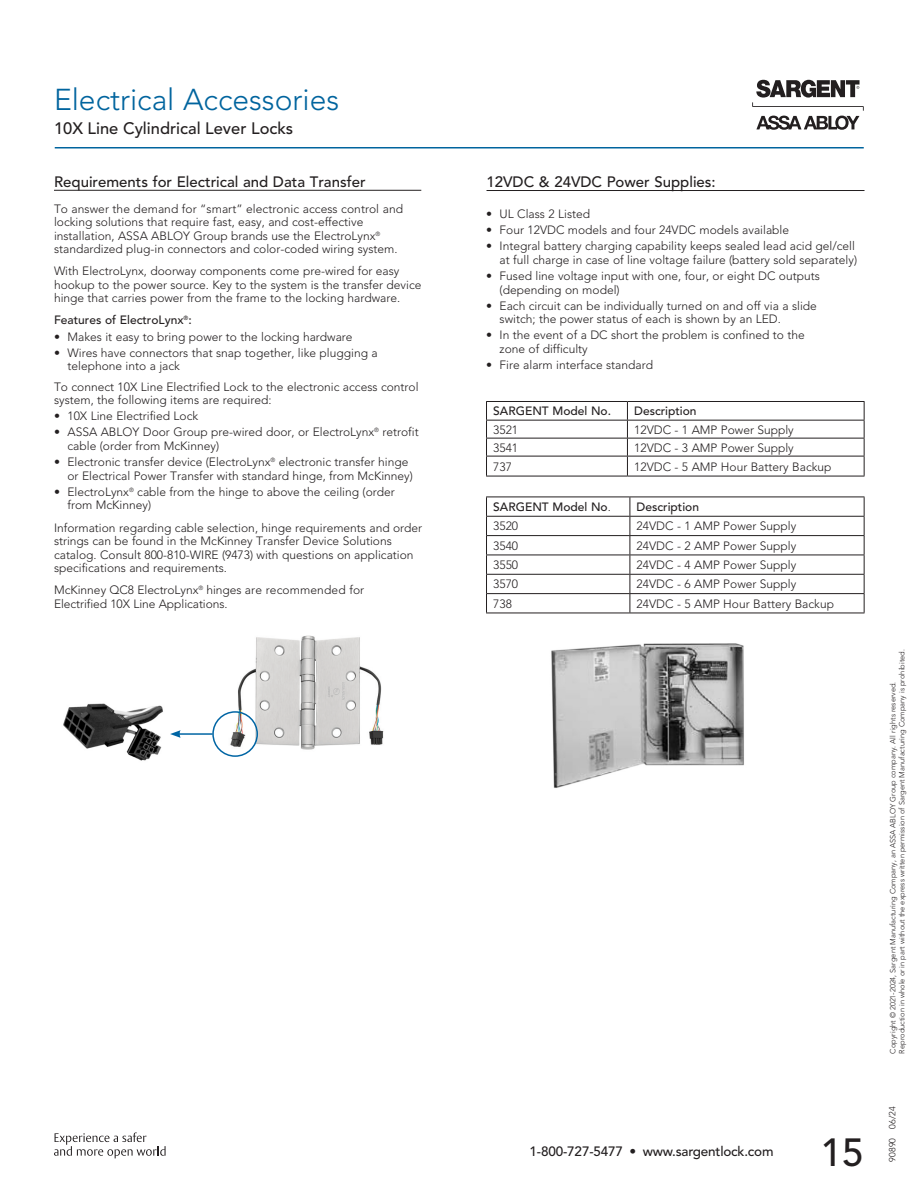
<style>
.page{position:relative;width:918px;height:1188px;background:#fff}
.page>*{position:absolute;margin:0;border:0;box-sizing:border-box;transform-origin:0 0}
.t1{font:500 39px "Avenir LT Pro";color:#231f20}
.Caption__Art{font:300 30px "Avenir LT Pro";color:#00649e}
.t2{font:500 16.5px "Avenir LT Pro";color:#231f20}
.Subhead_Bold_9{font:500 15px "Avenir LT Pro";color:#231f20}
.Caption__Art-2{font:500 15px "Avenir LT Pro";color:#231f20}
.t3{font:500 13.5px "Avenir LT Pro";letter-spacing:-.015em;color:#231f20}
._1_Line_header{font:300 12px/13.5px "Avenir LT Pro";color:#231f20}
._1_Line_header-2{font:500 12px "Avenir LT Pro";color:#231f20}
.t4{font:300 9px "Avenir LT Pro";color:#231f20}
.t5{font:300 7.5px/9px "Avenir LT Pro";color:#231f20}
.s1{font-weight:300}
</style>
<div class="page">
<hr style="left:55px;top:147px;width:809px;height:1px;background:#00649e">
<svg style="left:54px;top:1132px;width:112px;height:26px"></svg>
<svg style="left:752px;top:80px;width:112px;height:50px"></svg>
<hr style="left:54px;top:190px;width:367px;height:1px;background:#231f20">
<hr style="left:486px;top:476px;width:141px;height:1px;background:#231f20">
<svg style="left:486px;top:401px;width:379px;height:75px"></svg>
<hr style="left:627px;top:456px;width:238px;height:1px;background:#231f20">
<hr style="left:627px;top:476px;width:238px;height:1px;background:#231f20">
<hr style="left:487px;top:190px;width:378px;height:1px;background:#231f20">
<img style="left:551px;top:644px;width:193px;height:144px">
<hr style="left:486px;top:613px;width:144px;height:1px;background:#231f20">
<svg style="left:486px;top:497px;width:379px;height:116px"></svg>
<hr style="left:630px;top:593px;width:235px;height:1px;background:#231f20">
<hr style="left:630px;top:613px;width:235px;height:1px;background:#231f20">
<img style="left:63px;top:703px;width:100px;height:58px">
<img style="left:220px;top:635px;width:164px;height:122px">
<div style="left:212px;top:711px;width:46px;height:46px;border:2px solid #0065a4;border-radius:50%"></div>
<hr style="left:178px;top:733px;width:35px;height:2px;background:#0065a4">
<svg style="left:170px;top:730px;width:11px;height:8px"></svg>
<p class="Caption__Art" style="left:54px;top:82px;width:287px">Electrical Accessories</p>
<p class="t2" style="left:54px;top:118px;width:241px">10X Line Cylindrical Lever Locks</p>
<p class="Subhead_Bold_9" style="left:54px;top:173px;width:313px">Requirements for Electrical and Data Transfer</p>
<p class="_1_Line_header" style="left:54px;top:202px;width:351px">To answer the demand for “smart” electronic access control and locking solutions that require fast, easy, and cost-effective installation, ASSA ABLOY Group brands use the ElectroLynx<sup>® </sup>standardized plug-in connectors and color-coded wiring system.</p>
<p class="_1_Line_header" style="left:54px;top:264px;width:369px">With ElectroLynx, doorway components come pre-wired for easy hookup to the power source. Key to the system is the transfer device hinge that carries power from the frame to the locking hardware.</p>
<p class="_1_Line_header-2" style="left:54px;top:313px;width:139px">Features of ElectroLynx<sup>®</sup>:</p>
<p class="_1_Line_header" style="left:54px;top:330px;width:300px">• Makes it easy to bring power to the locking hardware</p>
<p class="_1_Line_header" style="left:68px;top:346px;width:312px;text-indent:-14px">• Wires have connectors that snap together, like plugging a telephone into a jack</p>
<p class="_1_Line_header" style="left:54px;top:380px;width:366px">To connect 10X Line Electrified Lock to the electronic access control system, the following items are required:</p>
<p class="_1_Line_header" style="left:54px;top:409px;width:146px">• 10X Line Electrified Lock</p>
<p class="_1_Line_header" style="left:68px;top:426px;width:353px;text-indent:-14px">• ASSA ABLOY Door Group pre-wired door, or ElectroLynx<sup>®</sup> retrofit cable (order from McKinney)</p>
<p class="_1_Line_header" style="left:68px;top:455px;width:347px;text-indent:-14px">• Electronic transfer device (ElectroLynx<sup>®</sup> electronic transfer hinge or Electrical Power Transfer with standard hinge, from McKinney)</p>
<p class="_1_Line_header" style="left:68px;top:485px;width:329px;text-indent:-14px">• ElectroLynx<sup>®</sup> cable from the hinge to above the ceiling (order from McKinney)</p>
<p class="_1_Line_header" style="left:54px;top:521px;width:370px">Information regarding cable selection, hinge requirements and order strings can be found in the McKinney Transfer Device Solutions catalog. Consult 800-810-WIRE (9473) with questions on application specifications and requirements.</p>
<p class="_1_Line_header" style="left:54px;top:583px;width:312px">McKinney QC8 ElectroLynx<sup>®</sup> hinges are recommended for<br>Electrified 10X Line Applications.</p>
<p class="Caption__Art-2" style="left:487px;top:173px;width:231px">12VDC &amp; 24VDC Power Supplies:</p>
<p class="_1_Line_header" style="left:486px;top:207px;width:106px">• UL Class 2 Listed</p>
<p class="_1_Line_header" style="left:486px;top:223px;width:305px">• Four 12VDC models and four 24VDC models available</p>
<p class="_1_Line_header" style="left:486px;top:239px;width:373px;text-align:right">• Integral battery charging capability keeps sealed lead acid gel/cell at full charge in case of line voltage failure (battery sold separately)</p>
<p class="_1_Line_header" style="left:500px;top:269px;width:322px;text-indent:-14px">• Fused line voltage input with one, four, or eight DC outputs (depending on model)</p>
<p class="_1_Line_header" style="left:500px;top:299px;width:319px;text-indent:-14px">• Each circuit can be individually turned on and off via a slide switch; the power status of each is shown by an LED.</p>
<p class="_1_Line_header" style="left:500px;top:329px;width:307px;text-indent:-14px">• In the event of a DC short the problem is confined to the zone of difficulty</p>
<p class="_1_Line_header" style="left:486px;top:358px;width:168px">• Fire alarm interface standard</p>
<p class="_1_Line_header-2" style="left:493px;top:404px;width:119px">SARGENT Model No.</p>
<p class="_1_Line_header-2" style="left:634px;top:404px;width:64px">Description</p>
<p class="_1_Line_header" style="left:493px;top:423px;width:26px">3521</p>
<p class="_1_Line_header" style="left:634px;top:423px;width:161px">12VDC - 1 AMP Power Supply</p>
<p class="_1_Line_header" style="left:493px;top:441px;width:26px">3541</p>
<p class="_1_Line_header" style="left:634px;top:441px;width:161px">12VDC - 3 AMP Power Supply</p>
<p class="_1_Line_header" style="left:493px;top:460px;width:20px">737</p>
<p class="_1_Line_header" style="left:634px;top:460px;width:199px">12VDC - 5 AMP Hour Battery Backup</p>
<p class="_1_Line_header-2" style="left:493px;top:500px;width:119px">SARGENT Model No<span class="s1">.</span></p>
<p class="_1_Line_header-2" style="left:637px;top:500px;width:64px">Description</p>
<p class="_1_Line_header" style="left:493px;top:520px;width:26px">3520</p>
<p class="_1_Line_header" style="left:637px;top:520px;width:161px">24VDC - 1 AMP Power Supply</p>
<p class="_1_Line_header" style="left:493px;top:539px;width:26px">3540</p>
<p class="_1_Line_header" style="left:637px;top:539px;width:161px">24VDC - 2 AMP Power Supply</p>
<p class="_1_Line_header" style="left:493px;top:558px;width:26px">3550</p>
<p class="_1_Line_header" style="left:637px;top:558px;width:161px">24VDC - 4 AMP Power Supply</p>
<p class="_1_Line_header" style="left:493px;top:578px;width:26px">3570</p>
<p class="_1_Line_header" style="left:637px;top:578px;width:161px">24VDC - 6 AMP Power Supply</p>
<p class="_1_Line_header" style="left:493px;top:597px;width:20px">738</p>
<p class="_1_Line_header" style="left:637px;top:597px;width:199px">24VDC - 5 AMP Hour Battery Backup</p>
<p class="t3" style="left:530px;top:1143px;width:246px">1-800-727-5477 • www.sargentlock.com</p>
<h1 class="t1" style="left:821px;top:1129px;width:45px">15</h1>
<p class="t5" style="left:888px;top:1054px;width:406px;rotate:-90deg">Copyright © 2021-2024, Sargent Manufacturing Company, an ASSA ABLOY Group company. All rights reserved.<br>Reproduction in whole or in part without the express written permission of Sargent Manufacturing Company is prohibited.</p>
<p class="t4" style="left:887px;top:1162px;width:56px;rotate:-90deg">90890 06/24</p>
</div>
